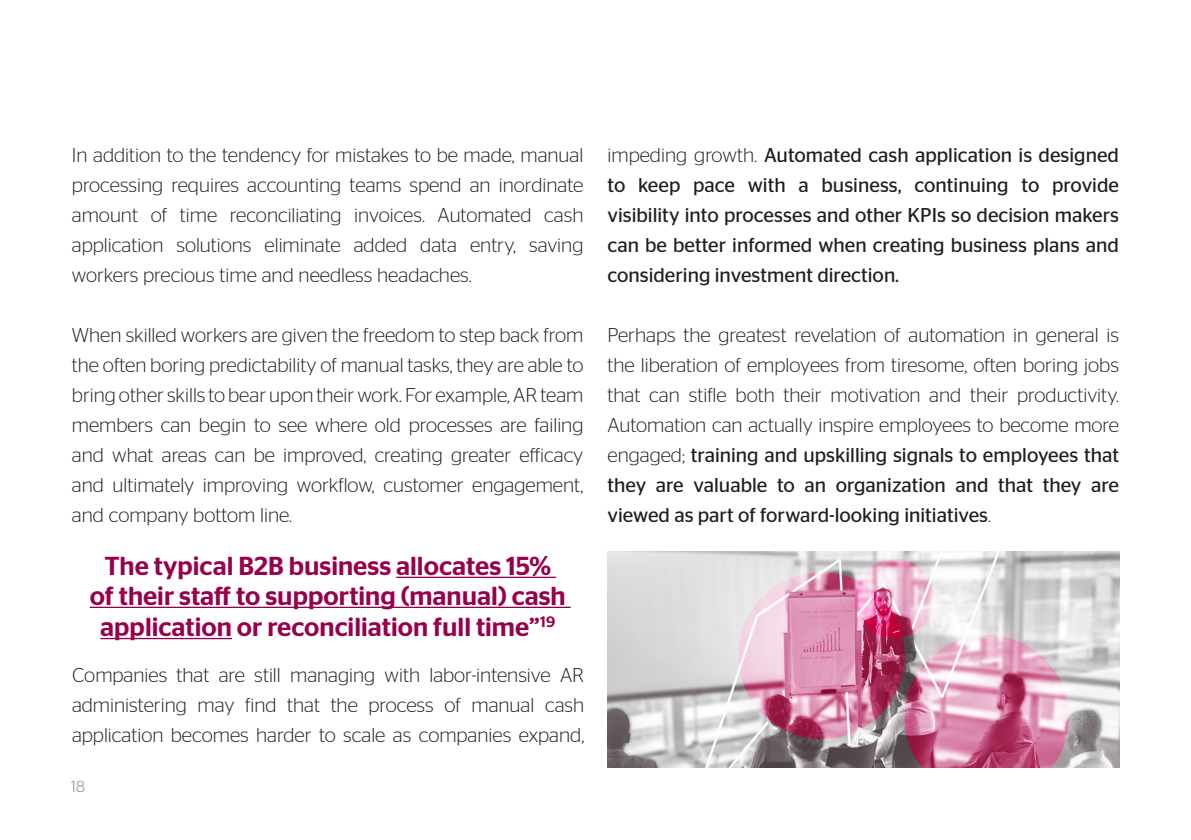
<style>
.page{position:relative;width:1191px;height:840px;background:#fff}
.page>*{position:absolute;margin:0;border:0;box-sizing:border-box;transform-origin:0 0}
.t1{font:500 26px/31.2px "Stag Sans";color:#96004d;text-align:center}
.t2{font:300 20px/30px "Stag Sans";color:#231f20;text-align:justify}
.t3{font:20px/30px "Stag Sans";color:#231f20;text-align:justify}
.t4{font:300 16px "Stag Sans";color:#808285}
.s1{font-weight:300}
.s2{font-weight:400}
</style>
<div class="page">
<hr style="left:396px;top:576px;width:160px;height:2px;background:#96004d">
<hr style="left:90px;top:606px;width:481px;height:2px;background:#96004d">
<hr style="left:100px;top:638px;width:132px;height:1px;background:#96004d">
<img style="left:607px;top:551px;width:513px;height:217px">
<p class="t2" style="left:72px;top:140px;width:513px">In addition to the tendency for mistakes to be made, manual processing requires accounting teams spend an inordinate amount of time reconciliating invoices. Automated cash application solutions eliminate added data entry, saving workers precious time and needless headaches.</p>
<p class="t2" style="left:72px;top:320px;width:513px">When skilled workers are given the freedom to step back from the often boring predictability of manual tasks, they are able to bring other skills to bear upon their work. For example, AR team members can begin to see where old processes are failing and what areas can be improved, creating greater efficacy and ultimately improving workflow, customer engagement, and company bottom line.</p>
<p class="t1" style="left:104px;top:550px;width:448px">The typical B2B business allocates 15%</p>
<p class="t1" style="left:90px;top:580px;width:478px">of their staff to supporting (manual) cash application or reconciliation full time”<sup>19</sup></p>
<p class="t2" style="left:72px;top:660px;width:514px">Companies that are still managing with labor-intensive AR administering may find that the process of manual cash application becomes harder to scale as companies expand,</p>
<p class="t4" style="left:71px;top:778px;width:15px">18</p>
<p class="t3" style="left:607px;top:140px;width:513px"><span class="s1">impeding growth.</span> Automated cash application is designed to keep pace with a business, continuing to provide visibility into processes and other KPIs so decision makers can be better informed when creating business plans and considering investment direction.</p>
<p class="t2" style="left:607px;top:320px;width:513px">Perhaps the greatest revelation of automation in general is the liberation of employees from tiresome, often boring jobs that can stifle both their motivation and their productivity.<br>Automation can actually inspire employees to become more engaged; <span class="s2">training and upskilling signals to employees that they are valuable to an organization and that they are viewed as part of forward-looking initiatives</span>.</p>
</div>
